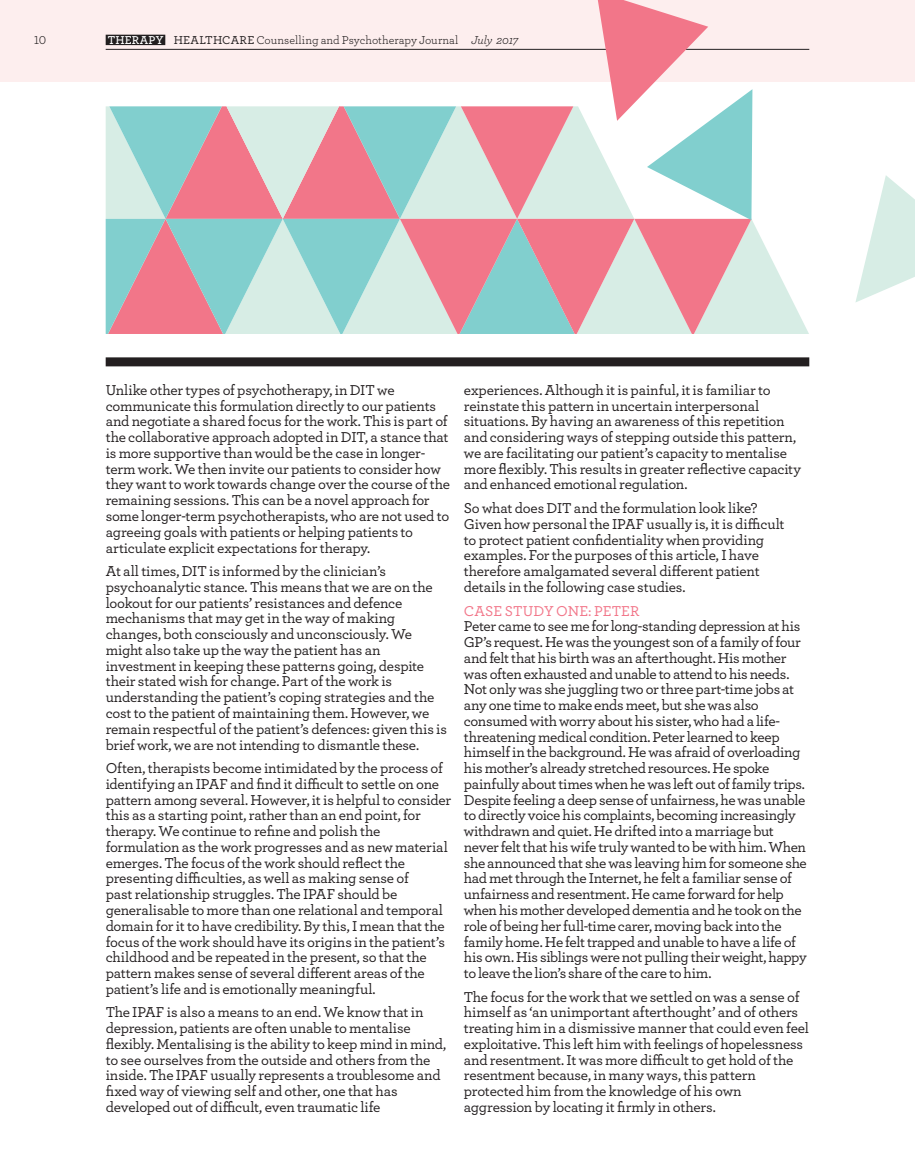
<style>
.page{position:relative;width:915px;height:1170px;background:#fff}
.page>*{position:absolute;margin:0;border:0;box-sizing:border-box;transform-origin:0 0}
._10pt_Body_copy{font:500 15px/15.8px "Archer";letter-spacing:-.015em;color:#231f20}
.Body_subhead{font:500 15px "Archer";color:#f27689}
.t1{font:12px "Archer";color:#231f20}
.s1{font-weight:600;color:#fff}
.s2{font-weight:500}
.s3{font-style:italic}
</style>
<div class="page">
<div style="left:0;top:0;width:914px;height:82px;background:#fdeeee"></div>
<div style="left:106px;top:357px;width:703px;height:9px;background:#231f20"></div>
<hr style="left:106px;top:49px;width:703px;height:1px;background:#231f20">
<svg style="left:106px;top:0;width:702px;height:334px"></svg>
<svg style="left:855px;top:175px;width:59px;height:127px"></svg>
<p class="t1" style="left:34px;top:31px;width:14px">10</p>
<p class="t1" style="left:108px;top:31px;width:412px"><span class="s1">THERAPY</span> <span class="s2">HEALTHCARE</span> Counselling and Psychotherapy Journal <span class="s3">July 2017</span></p>
<p class="_10pt_Body_copy" style="left:106px;top:381px;width:346px">Unlike other types of psychotherapy, in DIT we communicate this formulation directly to our patients and negotiate a shared focus for the work. This is part of the collaborative approach adopted in DIT, a stance that is more supportive than would be the case in longer&shy;term work. We then invite our patients to consider how they want to work towards change over the course of the remaining sessions. This can be a novel approach for some longer-term psychotherapists, who are not used to agreeing goals with patients or helping patients to articulate explicit expectations for therapy.</p>
<p class="_10pt_Body_copy" style="left:106px;top:562px;width:342px">At all times, DIT is informed by the clinician’s psychoanalytic stance. This means that we are on the lookout for our patients’ resistances and defence mechanisms that may get in the way of making changes, both consciously and unconsciously. We might also take up the way the patient has an investment in keeping these patterns going, despite their stated wish for change. Part of the work is understanding the patient’s coping strategies and the cost to the patient of maintaining them. However, we remain respectful of the patient’s defences: given this is brief work, we are not intending to dismantle these.</p>
<p class="_10pt_Body_copy" style="left:106px;top:759px;width:347px">Often, therapists become intimidated by the process of identifying an IPAF and find it difficult to settle on one pattern among several. However, it is helpful to consider this as a starting point, rather than an end point, for therapy. We continue to refine and polish the formulation as the work progresses and as new material emerges. The focus of the work should reflect the presenting difficulties, as well as making sense of<br>past relationship struggles. The IPAF should be generalisable to more than one relational and temporal domain for it to have credibility. By this, I mean that the focus of the work should have its origins in the patient’s childhood and be repeated in the present, so that the pattern makes sense of several different areas of the patient’s life and is emotionally meaningful.</p>
<p class="_10pt_Body_copy" style="left:106px;top:1003px;width:342px">The IPAF is also a means to an end. We know that in depression, patients are often unable to mentalise flexibly. Mentalising is the ability to keep mind in mind, to see ourselves from the outside and others from the inside. The IPAF usually represents a troublesome and fixed way of viewing self and other, one that has developed out of difficult, even traumatic life</p>
<p class="_10pt_Body_copy" style="left:463px;top:381px;width:338px">experiences. Although it is painful, it is familiar to reinstate this pattern in uncertain interpersonal situations. By having an awareness of this repetition and considering ways of stepping outside this pattern, we are facilitating our patient’s capacity to mentalise more flexibly. This results in greater reflective capacity and enhanced emotional regulation.</p>
<p class="_10pt_Body_copy" style="left:463px;top:499px;width:322px">So what does DIT and the formulation look like?<br>Given how personal the IPAF usually is, it is difficult to protect patient confidentiality when providing examples. For the purposes of this article, I have therefore amalgamated several different patient details in the following case studies.</p>
<p class="Body_subhead" style="left:463px;top:599px;width:177px">CASE STUDY ONE: PETER</p>
<p class="_10pt_Body_copy" style="left:463px;top:617px;width:344px">Peter came to see me for long-standing depression at his GP’s request. He was the youngest son of a family of four and felt that his birth was an afterthought. His mother was often exhausted and unable to attend to his needs.<br>Not only was she juggling two or three part-time jobs at any one time to make ends meet, but she was also consumed with worry about his sister, who had a life&shy;threatening medical condition. Peter learned to keep himself in the background. He was afraid of overloading his mother’s already stretched resources. He spoke painfully about times when he was left out of family trips.<br>Despite feeling a deep sense of unfairness, he was unable to directly voice his complaints, becoming increasingly withdrawn and quiet. He drifted into a marriage but never felt that his wife truly wanted to be with him. When she announced that she was leaving him for someone she had met through the Internet, he felt a familiar sense of unfairness and resentment. He came forward for help when his mother developed dementia and he took on the role of being her full-time carer, moving back into the family home. He felt trapped and unable to have a life of his own. His siblings were not pulling their weight, happy to leave the lion’s share of the care to him.</p>
<p class="_10pt_Body_copy" style="left:463px;top:987px;width:346px">The focus for the work that we settled on was a sense of himself as ‘an unimportant afterthought’ and of others treating him in a dismissive manner that could even feel exploitative. This left him with feelings of hopelessness and resentment. It was more difficult to get hold of the resentment because, in many ways, this pattern protected him from the knowledge of his own aggression by locating it firmly in others.</p>
</div>
